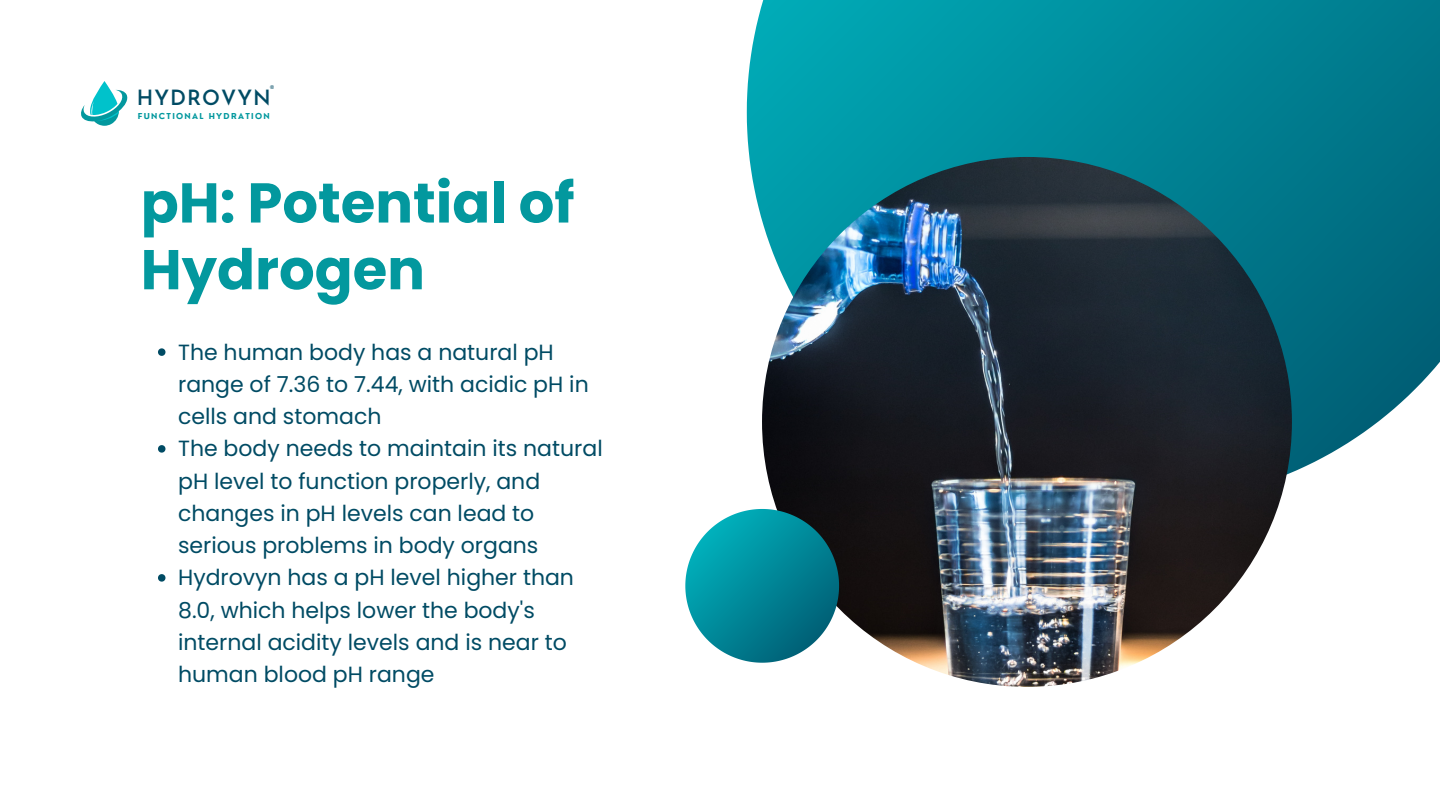
<style>
.page{position:relative;width:1440px;height:810px;background:#fff}
.page>*{position:absolute;margin:0;border:0;box-sizing:border-box;transform-origin:0 0}
.t1{font:700 56px/66.8px "Poppins";color:#03989e}
.t2{font:22px/32.2px "Poppins";color:#004b64}
.t3{font:600 20.9px "Josefin Sans";letter-spacing:.05em;color:#004b64}
.t4{font:8.9px "Nourd";color:#004b64}
.t5{font:700 8px "Nourd";letter-spacing:.165em;color:#03989e}
</style>
<div class="page">
<svg style="left:747px;top:0;width:693px;height:504px;background:#1a91a0"></svg>
<img style="left:762px;top:157px;width:530px;height:530px;border-radius:50%">
<svg style="left:685px;top:509px;width:154px;height:154px"></svg>
<svg style="left:158px;top:348px;width:7px;height:8px"></svg>
<svg style="left:158px;top:445px;width:7px;height:8px"></svg>
<svg style="left:158px;top:574px;width:7px;height:8px"></svg>
<svg style="left:81px;top:81px;width:46px;height:45px"></svg>
<p class="t4" style="left:270px;top:83px;width:6px">®</p>
<p class="t3" style="left:137px;top:89px;width:136px">HYDROVYN</p>
<p class="t5" style="left:138px;top:111px;width:133px">FUNCTIONAL HYDRATION</p>
<h1 class="t1" style="left:141px;top:170px;width:435px">pH: Potential of<br>Hydrogen</h1>
<p class="t2" style="left:178px;top:336px;width:426px">The human body has a natural pH range of 7.36 to 7.44, with acidic pH in cells and stomach<br>The body needs to maintain its natural pH level to function properly, and changes in pH levels can lead to serious problems in body organs<br>Hydrovyn has a pH level higher than<br>8.0, which helps lower the body's internal acidity levels and is near to human blood pH range</p>
</div>
